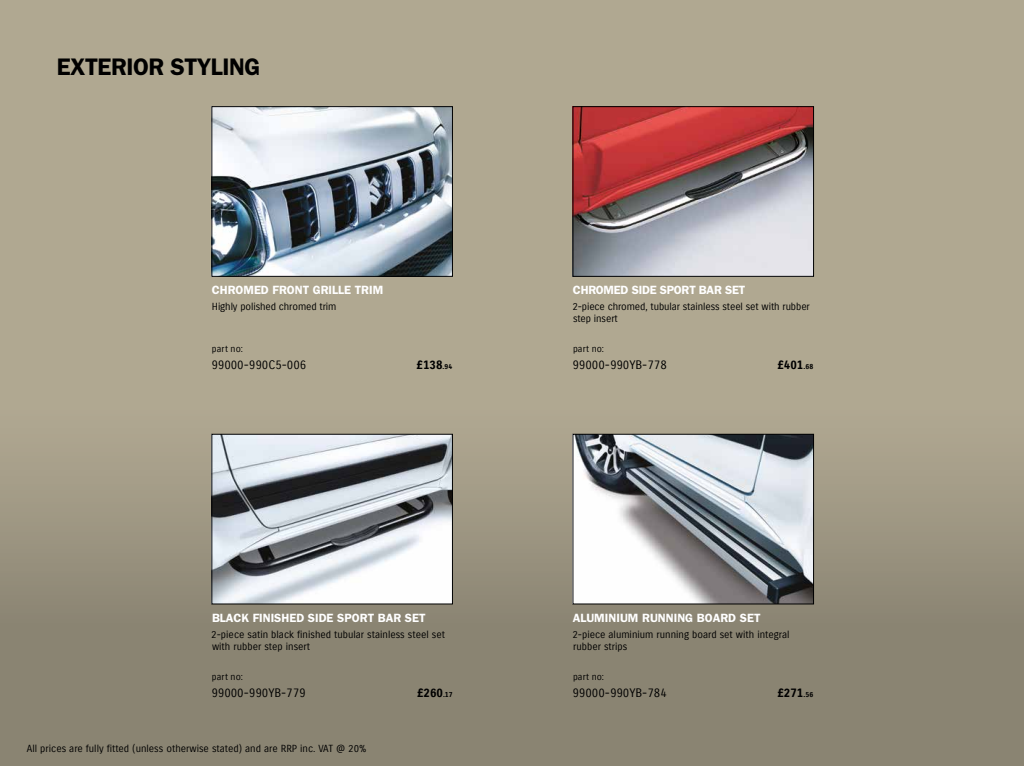
<style>
.page{position:relative;width:1024px;height:766px;background:#fff}
.page>*{position:absolute;margin:0;border:0;box-sizing:border-box;transform-origin:0 0}
.t1{font:600 24px "Franklin Gothic";letter-spacing:-.02em;color:#000}
.t2{font:600 12px "Franklin Gothic";color:#fff}
.t3{font:12px "Suzuki PRO Regular";color:#000}
.t4{font:12px "Suzuki PRO Bold";color:#000}
.t5{font:600 12px "Franklin Gothic";letter-spacing:-.02em;color:#fff}
.t6{font:10px/12px "Suzuki PRO Regular";color:#000}
.t7{font:9.2px "Suzuki PRO Regular";letter-spacing:.01em;color:#000}
.s1{font-size:7.1px}
</style>
<div class="page">
<div style="left:0;top:0;width:1023px;height:765px;background:linear-gradient(to bottom,#bbb39a,#8c8674)"></div>
<img style="left:574px;top:108px;width:237px;height:166px">
<div style="left:572px;top:106px;width:241px;height:170px;border:1px solid #000"></div>
<img style="left:213px;top:108px;width:237px;height:166px">
<div style="left:211px;top:106px;width:241px;height:170px;border:1px solid #000"></div>
<img style="left:574px;top:436px;width:237px;height:166px">
<div style="left:572px;top:434px;width:241px;height:170px;border:1px solid #000"></div>
<img style="left:213px;top:436px;width:237px;height:166px">
<div style="left:211px;top:434px;width:241px;height:170px;border:1px solid #000"></div>
<h1 class="t1" style="left:57px;top:52px;width:205px">EXTERIOR STYLING</h1>
<p class="t2" style="left:212px;top:283px;width:173px">CHROMED FRONT GRILLE TRIM</p>
<p class="t6" style="left:212px;top:300px;width:126px">Highly polished chromed trim</p>
<p class="t7" style="left:212px;top:343px;width:33px">part no:</p>
<p class="t3" style="left:211px;top:357px;width:96px">99000-990C5-006</p>
<p class="t4" style="left:416px;top:357px;width:37px">£138<span class="s1">.94</span></p>
<p class="t2" style="left:212px;top:610px;width:215px">BLACK FINISHED SIDE SPORT BAR SET</p>
<p class="t6" style="left:211px;top:628px;width:235px">2-piece satin black finished tubular stainless steel set with rubber step insert</p>
<p class="t7" style="left:212px;top:670px;width:33px">part no:</p>
<p class="t3" style="left:211px;top:685px;width:96px">99000-990YB-779</p>
<p class="t4" style="left:417px;top:685px;width:37px">£260<span class="s1">.17</span></p>
<p class="t6" style="left:27px;top:742px;width:341px">All prices are fully fitted (unless otherwise stated) and are RRP inc. VAT @ 20%</p>
<p class="t5" style="left:573px;top:283px;width:174px">CHROMED SIDE SPORT BAR SET</p>
<p class="t6" style="left:572px;top:300px;width:239px">2-piece chromed, tubular stainless steel set with rubber step insert</p>
<p class="t7" style="left:573px;top:343px;width:33px">part no:</p>
<p class="t3" style="left:572px;top:357px;width:96px">99000-990YB-778</p>
<p class="t4" style="left:777px;top:357px;width:37px">£401<span class="s1">.68</span></p>
<p class="t2" style="left:572px;top:610px;width:189px">ALUMINIUM RUNNING BOARD SET</p>
<p class="t6" style="left:572px;top:628px;width:219px">2-piece aluminium running board set with integral rubber strips</p>
<p class="t7" style="left:573px;top:670px;width:33px">part no:</p>
<p class="t3" style="left:572px;top:685px;width:96px">99000-990YB-784</p>
<p class="t4" style="left:777px;top:685px;width:37px">£271<span class="s1">.56</span></p>
</div>
